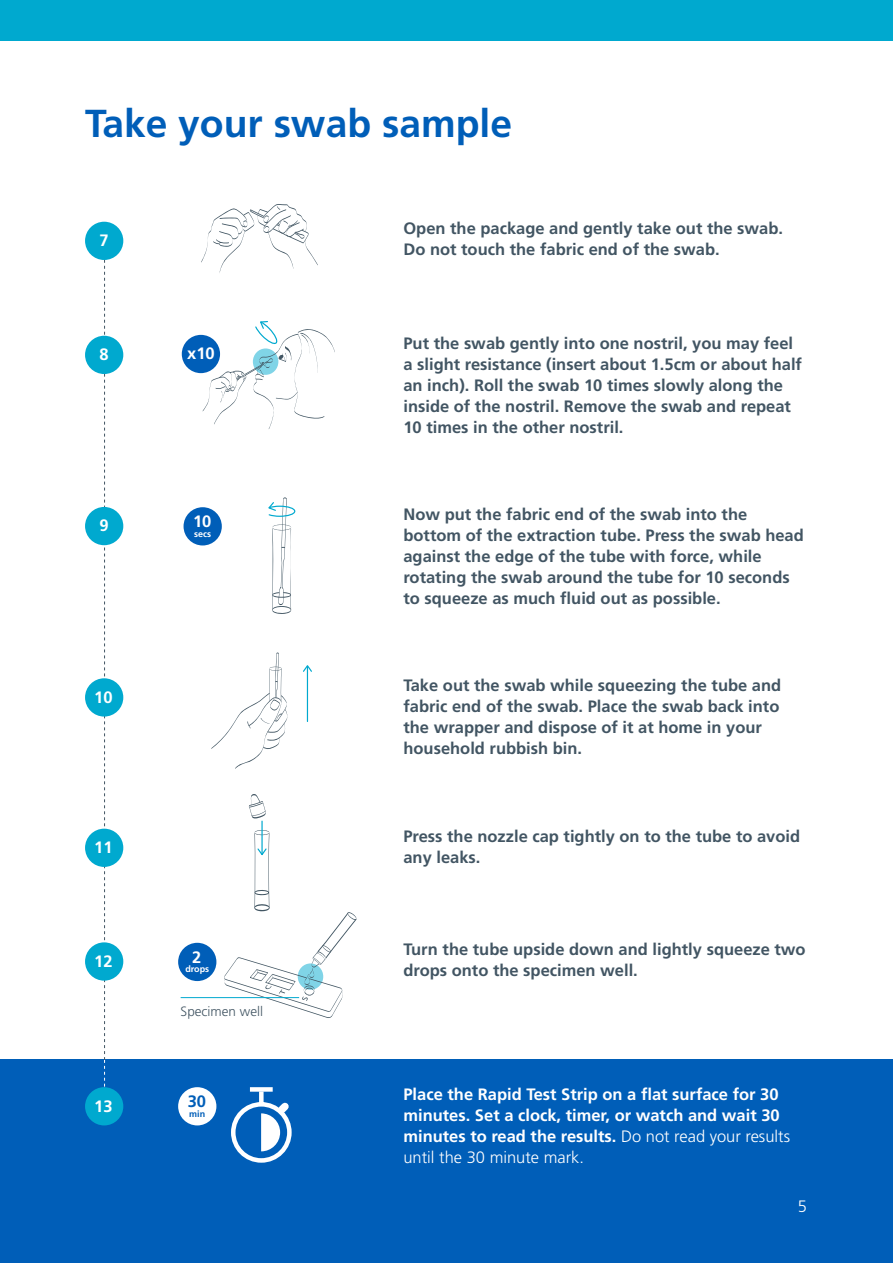
<style>
.page{position:relative;width:893px;height:1263px;background:#fff}
.page>*{position:absolute;margin:0;border:0;box-sizing:border-box;transform-origin:0 0}
.t1{font:700 39px "Frutiger";color:#005eb8}
.t2{font:700 16.5px/21px "Frutiger";color:#425563}
.t3{font:700 16.5px/21px "Frutiger";color:#fff}
.t4{font:700 16.5px "Frutiger";color:#005eb8}
.t5{font:300 16.5px "Frutiger";color:#fff}
.t6{font:300 13.5px "Frutiger";color:#425563}
.t7{font:700 9px "Frutiger";color:#fff}
.t8{font:700 9px "Frutiger";color:#005eb8}
.s1{font-weight:300}
</style>
<div class="page">
<div style="left:0;top:1060px;width:893px;height:203px;background:#005eb8"></div>
<svg style="left:104px;top:260px;width:1px;height:827px"></svg>
<div style="left:85px;top:222px;width:38px;height:38px;background:#00a9cf;border-radius:50%"></div>
<div style="left:85px;top:336px;width:38px;height:38px;background:#00a9cf;border-radius:50%"></div>
<div style="left:85px;top:507px;width:38px;height:38px;background:#00a9cf;border-radius:50%"></div>
<svg style="left:201px;top:204px;width:117px;height:69px"></svg>
<div style="left:85px;top:678px;width:38px;height:38px;background:#00a9cf;border-radius:50%"></div>
<div style="left:85px;top:829px;width:38px;height:38px;background:#00a9cf;border-radius:50%"></div>
<div style="left:85px;top:942px;width:38px;height:39px;background:#00a9cf;border-radius:50%"></div>
<div style="left:85px;top:1087px;width:38px;height:38px;background:#00a9cf;border-radius:50%"></div>
<div style="left:182px;top:335px;width:38px;height:38px;background:#005eb8;border-radius:50%"></div>
<svg style="left:203px;top:321px;width:132px;height:108px"></svg>
<div style="left:184px;top:507px;width:38px;height:38px;background:#005eb8;border-radius:50%"></div>
<hr style="left:307px;top:667px;width:1px;height:54px;background:#00a9cf">
<svg style="left:303px;top:665px;width:9px;height:8px"></svg>
<svg style="left:268px;top:497px;width:28px;height:117px"></svg>
<svg style="left:211px;top:652px;width:76px;height:117px"></svg>
<svg style="left:249px;top:794px;width:17px;height:24px"></svg>
<div style="left:178px;top:943px;width:38px;height:38px;background:#005eb8;border-radius:50%"></div>
<div style="left:178px;top:1087px;width:38px;height:38px;background:#fff;border-radius:50%"></div>
<hr style="left:181px;top:997px;width:118px;height:1px;background:#00a9cf">
<hr style="left:261px;top:821px;width:2px;height:33px;background:#00a9cf">
<svg style="left:224px;top:830px;width:132px;height:188px"></svg>
<svg style="left:231px;top:1087px;width:61px;height:76px"></svg>
<div style="left:0;top:0;width:893px;height:40px;background:#00a9cf"></div>
<h1 class="t1" style="left:85px;top:100px;width:428px">Take your swab sample</h1>
<p class="t3" style="left:100px;top:230px;width:11px">7</p>
<p class="t3" style="left:100px;top:344px;width:11px">8</p>
<p class="t3" style="left:100px;top:515px;width:11px">9</p>
<p class="t3" style="left:94px;top:686px;width:20px">10</p>
<p class="t3" style="left:94px;top:837px;width:20px">11</p>
<p class="t3" style="left:94px;top:950px;width:20px">12</p>
<p class="t3" style="left:94px;top:1095px;width:20px">13</p>
<p class="t3" style="left:187px;top:343px;width:29px">x10</p>
<p class="t3" style="left:193px;top:511px;width:20px">10</p>
<p class="t7" style="left:194px;top:528px;width:18px">secs</p>
<p class="t3" style="left:192px;top:946px;width:11px">2</p>
<p class="t7" style="left:185px;top:964px;width:25px">drops</p>
<p class="t6" style="left:181px;top:1003px;width:84px">Specimen well</p>
<p class="t4" style="left:188px;top:1092px;width:20px">30</p>
<p class="t8" style="left:189px;top:1108px;width:18px">min</p>
<p class="t2" style="left:403px;top:218px;width:381px">Open the package and gently take out the swab.<br>Do not touch the fabric end of the swab.</p>
<p class="t2" style="left:403px;top:332px;width:400px">Put the swab gently into one nostril, you may feel a slight resistance (insert about 1.5cm or about half an inch). Roll the swab 10 times slowly along the inside of the nostril. Remove the swab and repeat 10 times in the other nostril.</p>
<p class="t2" style="left:403px;top:503px;width:402px">Now put the fabric end of the swab into the bottom of the extraction tube. Press the swab head against the edge of the tube with force, while rotating the swab around the tube for 10 seconds to squeeze as much fluid out as possible.</p>
<p class="t2" style="left:403px;top:675px;width:379px">Take out the swab while squeezing the tube and fabric end of the swab. Place the swab back into the wrapper and dispose of it at home in your household rubbish bin.</p>
<p class="t2" style="left:403px;top:825px;width:398px">Press the nozzle cap tightly on to the tube to avoid any leaks.</p>
<p class="t2" style="left:403px;top:939px;width:404px">Turn the tube upside down and lightly squeeze two drops onto the specimen well.</p>
<p class="t3" style="left:403px;top:1084px;width:388px">Place the Rapid Test Strip on a flat surface for 30 minutes. Set a clock, timer, or watch and wait 30 minutes to read the results. <span class="s1">Do not read your results until the 30 minute mark.</span></p>
<p class="t5" style="left:798px;top:1196px;width:11px">5</p>
</div>
